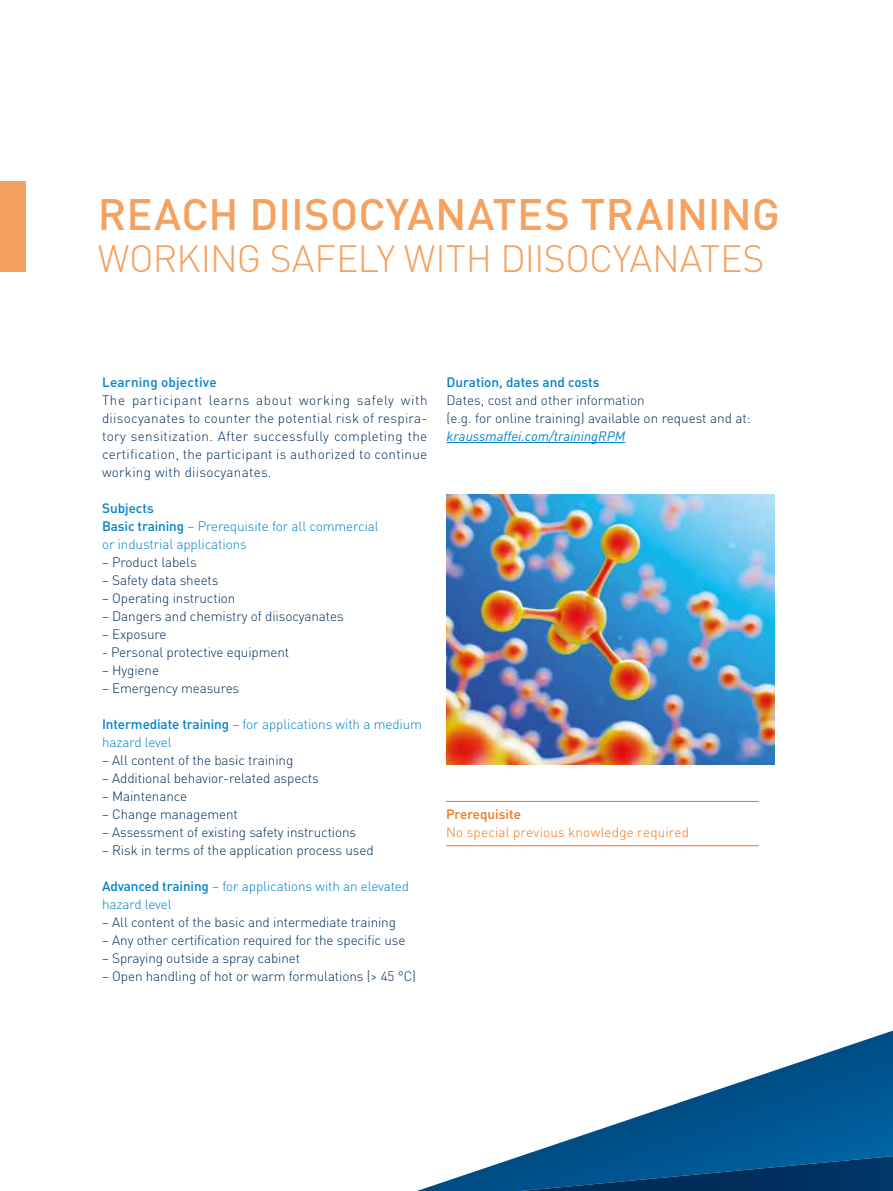
<style>
.page{position:relative;width:893px;height:1191px;background:#fff}
.page>*{position:absolute;margin:0;border:0;box-sizing:border-box;transform-origin:0 0}
.t1{font:500 43.5px "DIN Pro";color:#f5a15f}
.t2{font:300 37.5px "DIN Pro";letter-spacing:-.01em;color:#f5a15f}
.t3{font:300 13.5px/18px "DIN Pro";letter-spacing:-.01em;color:#002c58;text-align:justify}
.t4{font:300 13.5px/18px "DIN Pro";letter-spacing:-.01em;color:#0081c9}
.t5{font:500 13.5px "DIN Pro";color:#0081c9}
.t6{font:300 13.5px "DIN Pro";letter-spacing:.015em;color:#ee7518}
.t7{font:italic 13.5px "DIN Pro";color:#0081c9}
.t8{font:500 13.5px "DIN Pro";color:#ee7518}
.s1{font-weight:500}
</style>
<div class="page">
<svg style="left:417px;top:1030px;width:476px;height:161px"></svg>
<svg style="left:520px;top:1156px;width:373px;height:35px;background:#014377"></svg>
<hr style="left:446px;top:442px;width:179px;height:1px;background:#0081c9">
<div style="left:0;top:181px;width:26px;height:91px;background:#f5a15f"></div>
<hr style="left:446px;top:801px;width:313px;height:1px;background:#ee7518">
<hr style="left:446px;top:845px;width:313px;height:1px;background:#ee7518">
<img style="left:446px;top:494px;width:329px;height:271px">
<h1 class="t1" style="left:98px;top:184px;width:684px">REACH DIISOCYANATES TRAINING</h1>
<h2 class="t2" style="left:98px;top:233px;width:668px">WORKING SAFELY WITH DIISOCYANATES</h2>
<p class="t5" style="left:102px;top:372px;width:116px">Learning objective</p>
<p class="t3" style="left:102px;top:390px;width:327px">The participant learns about working safely with diisocyanates to counter the potential risk of respira&shy;tory sensitization. After successfully completing the certification, the participant is authorized to continue working with diisocyanates.</p>
<p class="t4" style="left:102px;top:498px;width:278px"><span class="s1">Subjects<br>Basic training</span> – Prerequisite for all commercial or industrial applications</p>
<p class="t3" style="left:102px;top:552px;width:96px">– Product labels</p>
<p class="t3" style="left:102px;top:570px;width:118px">– Safety data sheets</p>
<p class="t3" style="left:102px;top:588px;width:135px">– Operating instruction</p>
<p class="t3" style="left:102px;top:606px;width:243px">– Dangers and chemistry of diisocyanates</p>
<p class="t3" style="left:102px;top:624px;width:66px">– Exposure</p>
<p class="t3" style="left:102px;top:642px;width:189px">- Personal protective equipment</p>
<p class="t3" style="left:102px;top:660px;width:59px">– Hygiene</p>
<p class="t3" style="left:102px;top:678px;width:139px">– Emergency measures</p>
<p class="t4" style="left:102px;top:714px;width:321px"><span class="s1">Intermediate training</span> – for applications with a medium hazard level</p>
<p class="t3" style="left:102px;top:750px;width:193px">– All content of the basic training</p>
<p class="t3" style="left:102px;top:768px;width:218px">– Additional behavior-related aspects</p>
<p class="t3" style="left:102px;top:786px;width:87px">– Maintenance</p>
<p class="t3" style="left:102px;top:804px;width:137px">– Change management</p>
<p class="t3" style="left:102px;top:822px;width:256px">– Assessment of existing safety instructions</p>
<p class="t3" style="left:102px;top:840px;width:273px">– Risk in terms of the application process used</p>
<p class="t4" style="left:102px;top:876px;width:309px"><span class="s1">Advanced training</span> – for applications with an elevated hazard level</p>
<p class="t3" style="left:102px;top:912px;width:295px">– All content of the basic and intermediate training</p>
<p class="t3" style="left:102px;top:930px;width:305px">– Any other certification required for the specific use</p>
<p class="t3" style="left:102px;top:948px;width:200px">– Spraying outside a spray cabinet</p>
<p class="t3" style="left:102px;top:966px;width:316px">– Open handling of hot or warm formulations (&gt; 45 °C)</p>
<p class="t5" style="left:446px;top:372px;width:155px">Duration, dates and costs</p>
<p class="t3" style="left:446px;top:390px;width:306px">Dates, cost and other information<br>(e.g. for online training) available on request and at:</p>
<p class="t7" style="left:446px;top:425px;width:180px">kraussmaffei.com/trainingRPM</p>
<p class="t8" style="left:446px;top:804px;width:76px">Prerequisite</p>
<p class="t6" style="left:446px;top:822px;width:245px">No special previous knowledge required</p>
</div>
